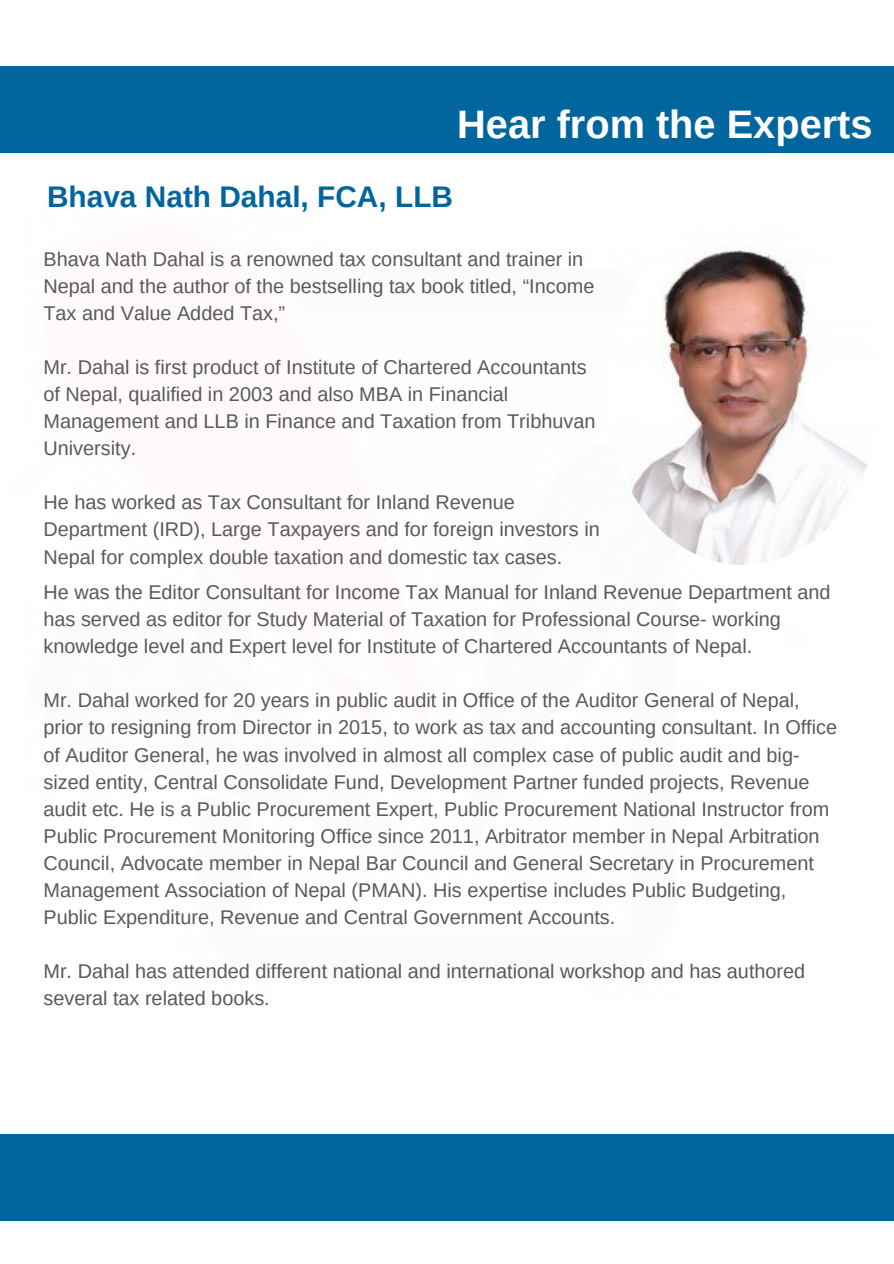
<style>
.page{position:relative;width:894px;height:1264px;background:#fff}
.page>*{position:absolute;margin:0;border:0;box-sizing:border-box;transform-origin:0 0}
.t1{font:700 39.75px "Arimo";color:#fff}
.t2{font:700 29.85px "Arimo";color:#02669e}
.t3{font:19.8px/27px "Arimo";color:#595959}
</style>
<div class="page">
<div style="left:0;top:67px;width:893px;height:86px;background:#02669e"></div>
<img style="left:631px;top:249px;width:236px;height:316px">
<div style="left:0;top:1134px;width:893px;height:86px;background:#02669e"></div>
<h1 class="t1" style="left:457px;top:102px;width:417px">Hear from the Experts</h1>
<h2 class="t2" style="left:47px;top:180px;width:407px">Bhava Nath Dahal, FCA, LLB</h2>
<p class="t3" style="left:43px;top:246px;width:552px">Bhava Nath Dahal is a renowned tax consultant and trainer in<br>Nepal and the author of the bestselling tax book titled, “Income<br>Tax and Value Added Tax,”</p>
<p class="t3" style="left:43px;top:354px;width:553px">Mr. Dahal is first product of Institute of Chartered Accountants of Nepal, qualified in 2003 and also MBA in Financial Management and LLB in Finance and Taxation from Tribhuvan University.</p>
<p class="t3" style="left:43px;top:489px;width:557px">He has worked as Tax Consultant for Inland Revenue<br>Department (IRD), Large Taxpayers and for foreign investors in<br>Nepal for complex double taxation and domestic tax cases.</p>
<p class="t3" style="left:43px;top:579px;width:788px">He was the Editor Consultant for Income Tax Manual for Inland Revenue Department and has served as editor for Study Material of Taxation for Professional Course- working knowledge level and Expert level for Institute of Chartered Accountants of Nepal.</p>
<p class="t3" style="left:43px;top:687px;width:795px">Mr. Dahal worked for 20 years in public audit in Office of the Auditor General of Nepal, prior to resigning from Director in 2015, to work as tax and accounting consultant. In Office of Auditor General, he was involved in almost all complex case of public audit and big&shy;sized entity, Central Consolidate Fund, Development Partner funded projects, Revenue audit etc. He is a Public Procurement Expert, Public Procurement National Instructor from Public Procurement Monitoring Office since 2011, Arbitrator member in Nepal Arbitration Council, Advocate member in Nepal Bar Council and General Secretary in Procurement Management Association of Nepal (PMAN). His expertise includes Public Budgeting, Public Expenditure, Revenue and Central Government Accounts.</p>
<p class="t3" style="left:43px;top:957px;width:763px">Mr. Dahal has attended different national and international workshop and has authored several tax related books.</p>
</div>
